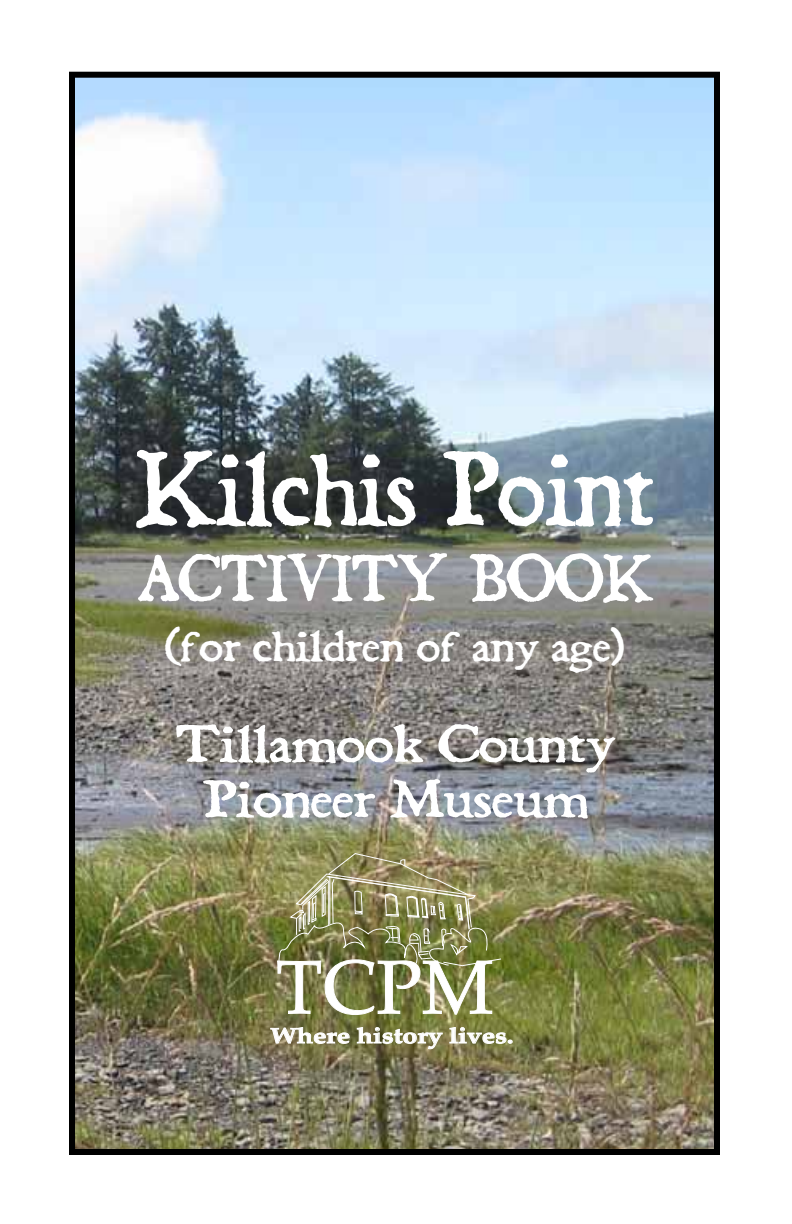
<style>
.page{position:relative;width:792px;height:1224px;background:#fff}
.page>*{position:absolute;margin:0;border:0;box-sizing:border-box;transform-origin:0 0}
.t1{font:92px "Dominican";color:#fff}
.t2{font:75.8px "Palatino";color:#fff}
.t3{font:57.4px "Dominican";color:#fff}
.t4{font:46px/55.2px "Dominican";color:#fff;text-align:center;scale:1.2 1}
.t5{font:38px "Dominican";color:#fff;scale:1.2 1}
.t6{font:700 21.6px "Palatino";color:#fff;scale:1.23 1}
</style>
<div class="page">
<img style="left:76px;top:79px;width:637px;height:1069px">
<div style="left:69px;top:72px;width:651px;height:1083px;border:6px solid #000"></div>
<img style="left:271px;top:853px;width:241px;height:197px">
<h1 class="t1" style="left:137px;top:426px;width:520px">Kilchis Point</h1>
<p class="t3" style="left:139px;top:539px;width:516px">ACTIVITY BOOK</p>
<p class="t5" style="left:165px;top:620px;width:386px">(for children of any age)</p>
<p class="t4" style="left:176px;top:718px;width:367px">Tillamook County<br>Pioneer Museum</p>
<h2 class="t2" style="left:276px;top:925px;width:219px">TCPM</h2>
<p class="t6" style="left:270px;top:1017px;width:199px">Where history lives.</p>
</div>
